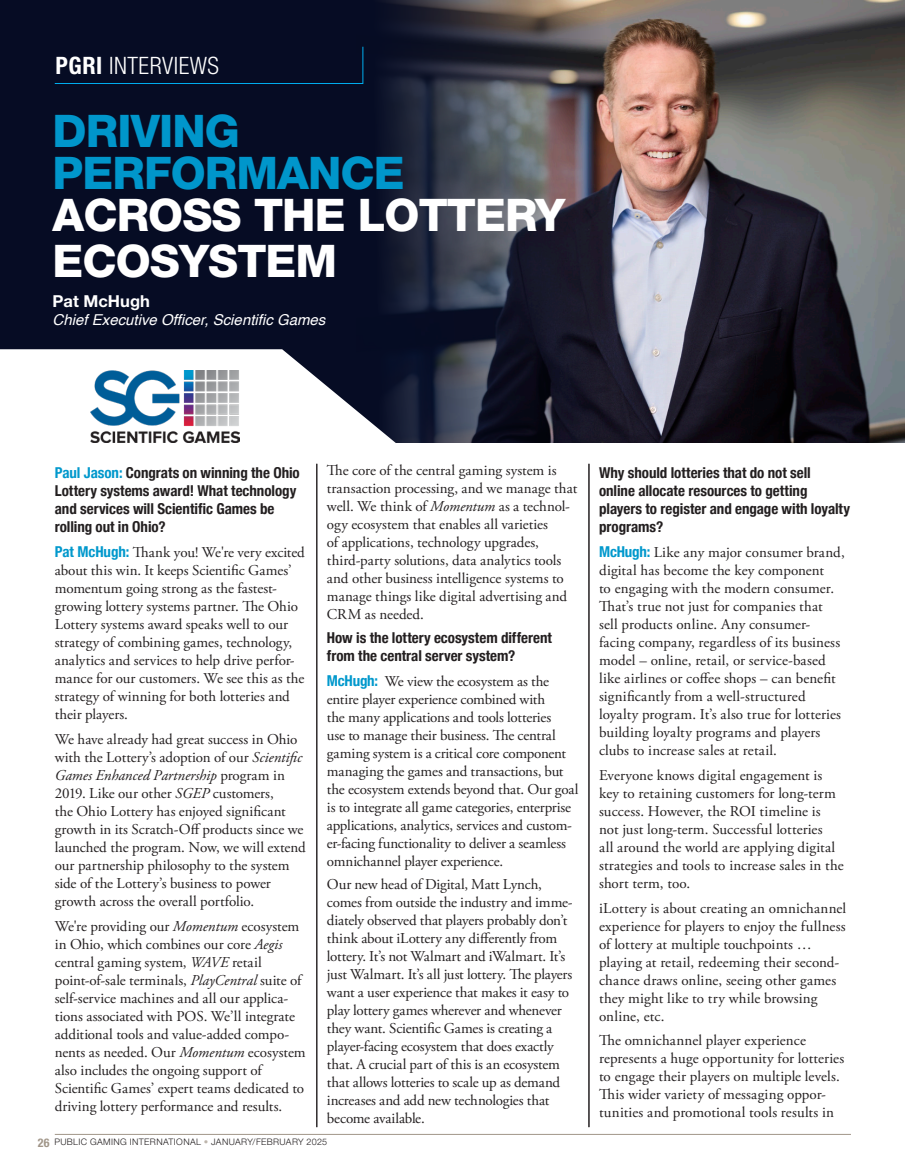
<style>
.page{position:relative;width:905px;height:1175px;background:#fff}
.page>*{position:absolute;margin:0;border:0;box-sizing:border-box;transform-origin:0 0}
.t1{font:800 45px/43.2px "Helvetica Neue LT Std";letter-spacing:-.02em;color:#fff}
.t2{font:300 condensed 24px "Helvetica Neue LT Std";letter-spacing:.02em;color:#fff}
.t3{font:700 16.5px "Helvetica Neue LT Std";color:#fff}
.t4{font:15px/18px "Adobe Garamond Pro";color:#231f20}
.t5{font:700 condensed 15px/18px "Helvetica Neue";letter-spacing:-.005em;color:#231f20}
.t6{font:italic 15px "Helvetica";color:#fff}
.t7{font:300 9px "Helvetica Neue LT Std";letter-spacing:.04em;color:#231f20}
.s1{font-weight:700}
.s2{color:#0096cb}
.s3{color:#0098cc}
.s4{font-family:"Helvetica Neue";font-weight:700;font-stretch:condensed;color:#0098cc}
.s5{font-style:italic}
.s6{font-weight:700;font-stretch:condensed;font-size:12px;color:#a19689}
.s7{color:#beb6ad}
</style>
<div class="page">
<hr style="left:55px;top:1134px;width:795px;height:1px;background:#a19689">
<div style="left:0;top:0;width:904px;height:442px;background:#060c24"></div>
<img style="left:363px;top:0;width:541px;height:442px">
<svg style="left:54px;top:46px;width:309px;height:38px"></svg>
<hr style="left:316px;top:464px;width:1px;height:663px;background:#231f20">
<hr style="left:588px;top:464px;width:1px;height:663px;background:#231f20">
<svg style="left:0;top:349px;width:408px;height:94px"></svg>
<div style="left:77px;top:360px;width:178px;height:93px;background:#fff;border-radius:11px"></div>
<img style="left:90px;top:370px;width:149px;height:72px">
<p class="t2" style="left:56px;top:51px;width:165px"><span class="s1">PGRI</span> INTERVIEWS</p>
<p class="t1" style="left:53px;top:109px;width:514px"><span class="s2">DRIVING<br>PERFORMANCE<br></span>ACROSS THE LOTTERY<br>ECOSYSTEM</p>
<p class="t3" style="left:53px;top:291px;width:99px">Pat McHugh</p>
<p class="t6" style="left:53px;top:308px;width:274px">Chief Executive Officer, Scientific Games</p>
<p class="t5" style="left:55px;top:463px;width:246px"><span class="s3">Paul Jason:</span> Congrats on winning the Ohio Lottery systems award! What technology and services will Scientific Games be rolling out in Ohio?</p>
<p class="t4" style="left:55px;top:544px;width:252px"><span class="s4">Pat McHugh:</span> Thank you! We're very excited about this win. It keeps Scientific Games’ momentum going strong as the fastest&shy;growing lottery systems partner. The Ohio Lottery systems award speaks well to our strategy of combining games, technology, analytics and services to help drive perfor&shy;mance for our customers. We see this as the strategy of winning for both lotteries and their players.</p>
<p class="t4" style="left:55px;top:730px;width:252px">We have already had great success in Ohio with the Lottery’s adoption of our <span class="s5">Scientific Games Enhanced Partnership</span> program in 2019. Like our other <span class="s5">SGEP</span> customers,<br>the Ohio Lottery has enjoyed significant growth in its Scratch-Off products since we launched the program. Now, we will extend our partnership philosophy to the system side of the Lottery’s business to power growth across the overall portfolio.</p>
<p class="t4" style="left:55px;top:917px;width:252px">We're providing our <span class="s5">Momentum</span> ecosystem in Ohio, which combines our core <span class="s5">Aegis </span>central gaming system, <span class="s5">WAVE</span> retail point-of-sale terminals, <span class="s5">PlayCentral</span> suite of self-service machines and all our applica&shy;tions associated with POS. We’ll integrate additional tools and value-added compo&shy;nents as needed. Our <span class="s5">Momentum</span> ecosystem also includes the ongoing support of Scientific Games’ expert teams dedicated to driving lottery performance and results.</p>
<p class="t4" style="left:327px;top:461px;width:252px">The core of the central gaming system is transaction processing, and we manage that well. We think of <span class="s5">Momentum</span> as a technol&shy;ogy ecosystem that enables all varieties<br>of applications, technology upgrades, third-party solutions, data analytics tools and other business intelligence systems to manage things like digital advertising and CRM as needed.</p>
<p class="t5" style="left:327px;top:628px;width:226px">How is the lottery ecosystem different from the central server system?</p>
<p class="t4" style="left:327px;top:673px;width:253px"><span class="s4">McHugh:</span> We view the ecosystem as the entire player experience combined with<br>the many applications and tools lotteries<br>use to manage their business. The central gaming system is a critical core component managing the games and transactions, but the ecosystem extends beyond that. Our goal is to integrate all game categories, enterprise applications, analytics, services and custom&shy;er-facing functionality to deliver a seamless omnichannel player experience.</p>
<p class="t4" style="left:327px;top:875px;width:247px">Our new head of Digital, Matt Lynch, comes from outside the industry and imme&shy;diately observed that players probably don’t think about iLottery any differently from lottery. It’s not Walmart and iWalmart. It’s just Walmart. It’s all just lottery. The players want a user experience that makes it easy to play lottery games wherever and whenever they want. Scientific Games is creating a player-facing ecosystem that does exactly that. A crucial part of this is an ecosystem that allows lotteries to scale up as demand increases and add new technologies that become available.</p>
<p class="t7" style="left:38px;top:1135px;width:291px"><span class="s6">26</span> PUBLIC GAMING INTERNATIONAL <span class="s7">•</span> JANUARY/FEBRUARY 2025</p>
<p class="t5" style="left:599px;top:463px;width:252px">Why should lotteries that do not sell online allocate resources to getting players to register and engage with loyalty programs?</p>
<p class="t4" style="left:599px;top:544px;width:247px"><span class="s4">McHugh:</span> Like any major consumer brand, digital has become the key component<br>to engaging with the modern consumer.<br>That’s true not just for companies that sell products online. Any consumer&shy;facing company, regardless of its business model – online, retail, or service-based like airlines or coffee shops – can benefit significantly from a well-structured loyalty program. It’s also true for lotteries building loyalty programs and players clubs to increase sales at retail.</p>
<p class="t4" style="left:599px;top:766px;width:246px">Everyone knows digital engagement is key to retaining customers for long-term success. However, the ROI timeline is not just long-term. Successful lotteries<br>all around the world are applying digital strategies and tools to increase sales in the short term, too.</p>
<p class="t4" style="left:599px;top:899px;width:249px">iLottery is about creating an omnichannel experience for players to enjoy the fullness of lottery at multiple touchpoints … playing at retail, redeeming their second&shy;chance draws online, seeing other games they might like to try while browsing online, etc.</p>
<p class="t4" style="left:599px;top:1032px;width:246px">The omnichannel player experience represents a huge opportunity for lotteries to engage their players on multiple levels.<br>This wider variety of messaging oppor&shy;tunities and promotional tools results in</p>
</div>
